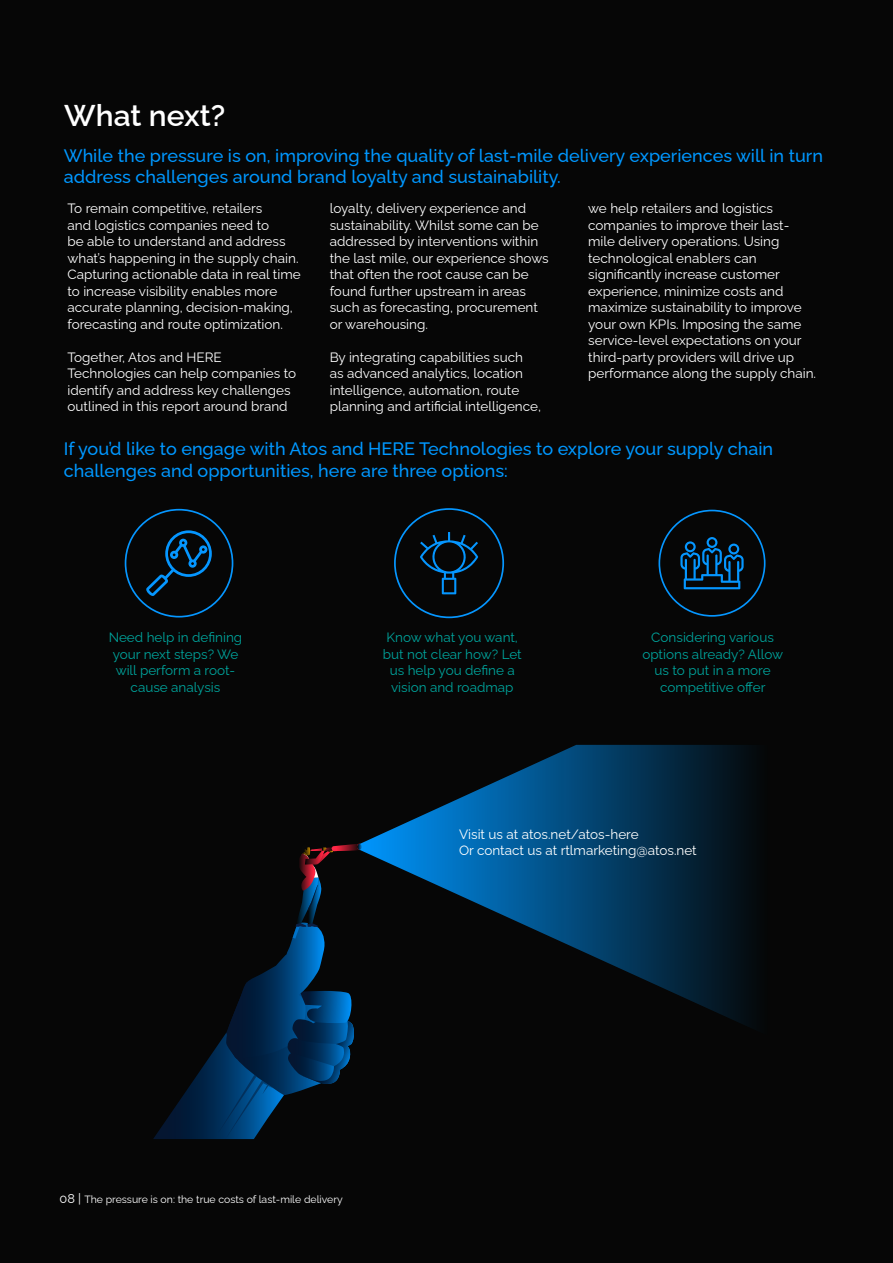
<style>
.page{position:relative;width:893px;height:1263px;background:#060606}
.page>*{position:absolute;margin:0;border:0;box-sizing:border-box;transform-origin:0 0}
.t1{font:600 30px "Raleway";color:#fff}
.t2{font:500 18px/21.6px "Raleway";color:#0097ff}
.t3{font:13.5px/16.5px "Raleway";color:#fff}
.t4{font:13.5px/16.5px "Raleway";color:#00a49c;text-align:center}
.t5{font:10.5px "Raleway";color:#fff}
.s1{font-size:12.75px}
</style>
<div class="page">
<div style="left:125px;top:509px;width:108px;height:108px;border:2px solid #0596ff;border-radius:50%"></div>
<svg style="left:146px;top:530px;width:66px;height:66px"></svg>
<div style="left:394px;top:508px;width:110px;height:110px;border:2px solid #0596ff;border-radius:50%"></div>
<svg style="left:420px;top:532px;width:58px;height:62px"></svg>
<div style="left:658px;top:510px;width:107px;height:107px;border:2px solid #0596ff;border-radius:50%"></div>
<svg style="left:680px;top:537px;width:64px;height:52px"></svg>
<svg style="left:362px;top:745px;width:389px;height:282px"></svg>
<svg style="left:153px;top:843px;width:209px;height:296px"></svg>
<h1 class="t1" style="left:64px;top:91px;width:162px">What next?</h1>
<h2 class="t2" style="left:64px;top:143px;width:761px">While the pressure is on, improving the quality of last-mile delivery experiences will in turn address challenges around brand loyalty and sustainability.</h2>
<p class="t3" style="left:68px;top:199px;width:235px">To remain competitive, retailers<br>and logistics companies need to<br>be able to understand and address what’s happening in the supply chain.<br>Capturing actionable data in real time to increase visibility enables more accurate planning, decision-making, forecasting and route optimization.</p>
<p class="t3" style="left:68px;top:347px;width:230px">Together, Atos and HERE Technologies can help companies to identify and address key challenges outlined in this report around brand</p>
<h2 class="t2" style="left:64px;top:436px;width:711px">If you’d like to engage with Atos and HERE Technologies to explore your supply chain challenges and opportunities, here are three options:</h2>
<p class="t3" style="left:588px;top:199px;width:229px">we help retailers and logistics companies to improve their last&shy;mile delivery operations. Using technological enablers can significantly increase customer experience, minimize costs and maximize sustainability to improve your own KPIs. Imposing the same service-level expectations on your third-party providers will drive up performance along the supply chain.</p>
<p class="t3" style="left:330px;top:199px;width:221px">loyalty, delivery experience and sustainability. Whilst some can be addressed by interventions within the last mile, our experience shows that often the root cause can be found further upstream in areas such as forecasting, procurement or warehousing.</p>
<p class="t3" style="left:330px;top:347px;width:213px">By integrating capabilities such<br>as advanced analytics, location intelligence, automation, route planning and artificial intelligence,</p>
<p class="t4" style="left:109px;top:628px;width:135px">Need help in defining your next steps? We will perform a root&shy;cause analysis</p>
<p class="t4" style="left:383px;top:628px;width:140px">Know what you want, but not clear how? Let us help you define a vision and roadmap</p>
<p class="t4" style="left:642px;top:628px;width:142px">Considering various options already? Allow us to put in a more competitive offer</p>
<p class="t3" style="left:459px;top:824px;width:239px">Visit us at atos.net/atos-here<br>Or contact us at rtlmarketing@atos.net</p>
<p class="t5" style="left:60px;top:1191px;width:285px"><span class="s1">08 |</span> The pressure is on: the true costs of last-mile delivery</p>
</div>
